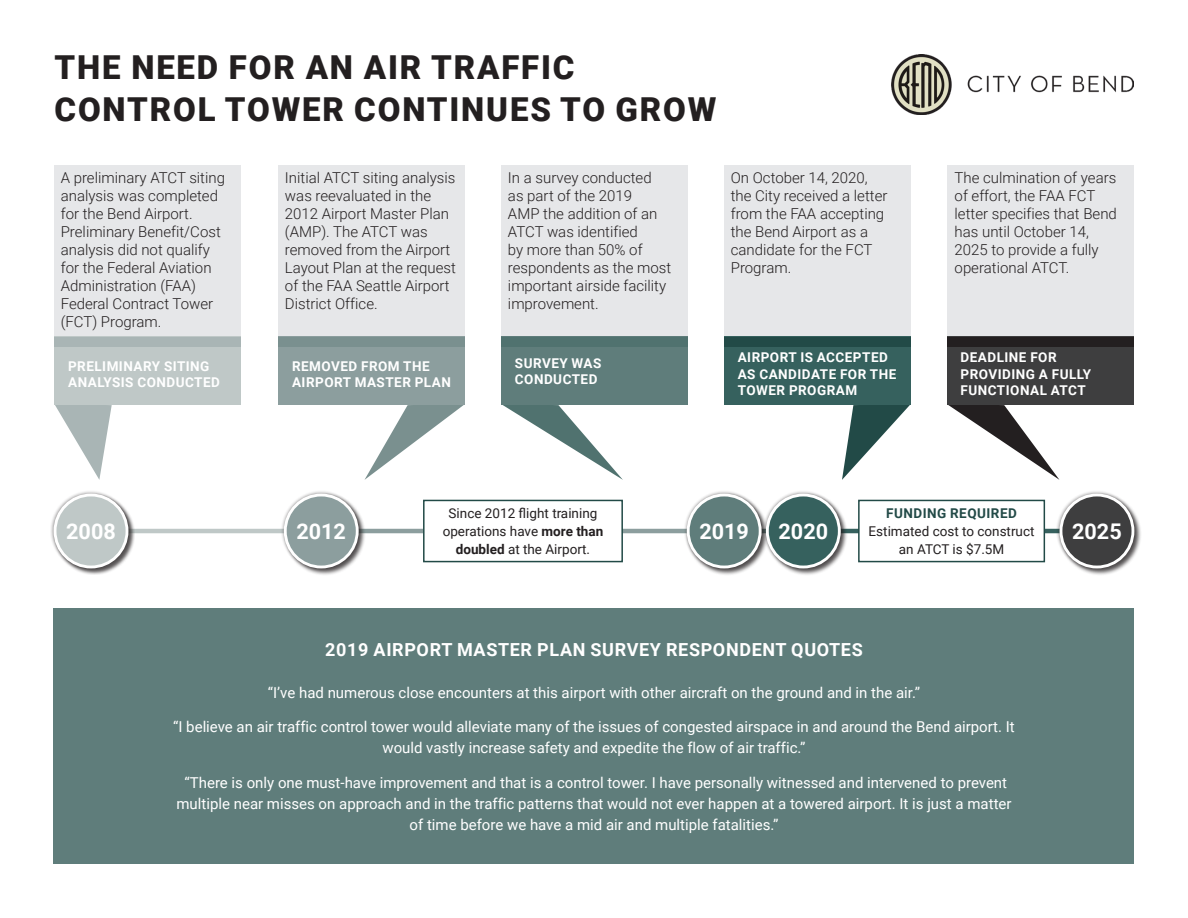
<style>
.page{position:relative;width:1188px;height:918px;background:#fff}
.page>*{position:absolute;margin:0;border:0;box-sizing:border-box;transform-origin:0 0}
.t1{font:900 33px/42px "Roboto";letter-spacing:.055em;color:#231f20}
.t2{font:700 21.6px "Roboto";color:#fff}
.Paragraph_Style_1{font:700 18px "Roboto";letter-spacing:.035em;color:#fff}
.Body{font:300 15px/18px "Roboto";color:#231f20}
.t3{font:15px/21px "Roboto";color:#fff;text-align:center}
.Paragraph_Style_1-2{font:700 13.5px/16.5px "Roboto";letter-spacing:.035em;color:#fff}
.t4{font:13.5px/18px "Roboto";color:#231f20;text-align:center}
.t5{font:700 13.5px "Roboto";letter-spacing:.035em;color:#224a47}
.s1{font-weight:700}
</style>
<div class="page">
<svg style="left:135px;top:529px;width:921px;height:4px"></svg>
<div style="left:50px;top:490px;width:82px;height:82px;background:#231f20;opacity:.5"></div>
<div style="left:53px;top:493px;width:82px;height:82px;background:#231f20;opacity:.75"></div>
<div style="left:55px;top:495px;width:72px;height:72px;background:#bfc8c7;border-radius:50%"></div>
<div style="left:54px;top:494px;width:74px;height:74px;border:3px solid #fff;border-radius:50%"></div>
<div style="left:281px;top:490px;width:81px;height:82px;background:#231f20;opacity:.5"></div>
<div style="left:283px;top:493px;width:83px;height:83px;background:#231f20;opacity:.75"></div>
<div style="left:285px;top:495px;width:72px;height:72px;background:#8c9e9e;border-radius:50%"></div>
<div style="left:284px;top:494px;width:75px;height:74px;border:3px solid #fff;border-radius:50%"></div>
<div style="left:684px;top:490px;width:81px;height:82px;background:#231f20;opacity:.5"></div>
<div style="left:686px;top:493px;width:83px;height:83px;background:#231f20;opacity:.75"></div>
<div style="left:688px;top:495px;width:72px;height:72px;background:#5f7d7b;border-radius:50%"></div>
<div style="left:687px;top:494px;width:75px;height:74px;border:3px solid #fff;border-radius:50%"></div>
<div style="left:763px;top:490px;width:81px;height:82px;background:#231f20;opacity:.5"></div>
<div style="left:765px;top:493px;width:83px;height:83px;background:#231f20;opacity:.75"></div>
<div style="left:767px;top:495px;width:72px;height:72px;background:#36615e;border-radius:50%"></div>
<div style="left:766px;top:494px;width:75px;height:74px;border:3px solid #fff;border-radius:50%"></div>
<div style="left:1056px;top:490px;width:82px;height:82px;background:#231f20;opacity:.5"></div>
<div style="left:1059px;top:493px;width:83px;height:83px;background:#231f20;opacity:.75"></div>
<div style="left:1061px;top:495px;width:72px;height:72px;background:#3e3e3f;border-radius:50%"></div>
<div style="left:1060px;top:494px;width:74px;height:74px;border:3px solid #fff;border-radius:50%"></div>
<div style="left:54px;top:165px;width:187px;height:240px;background:#e6e7e9"></div>
<svg style="left:55px;top:405px;width:57px;height:75px"></svg>
<div style="left:278px;top:165px;width:187px;height:240px;background:#e6e7e9"></div>
<svg style="left:365px;top:405px;width:99px;height:75px"></svg>
<div style="left:501px;top:165px;width:187px;height:240px;background:#e6e7e9"></div>
<svg style="left:503px;top:405px;width:120px;height:75px"></svg>
<div style="left:724px;top:165px;width:187px;height:240px;background:#e6e7e9"></div>
<svg style="left:842px;top:405px;width:68px;height:75px"></svg>
<div style="left:947px;top:165px;width:187px;height:240px;background:#e6e7e9"></div>
<svg style="left:948px;top:405px;width:111px;height:75px"></svg>
<div style="left:54px;top:337px;width:187px;height:68px;background:#bfc8c7"></div>
<div style="left:54px;top:337px;width:187px;height:10px;background:#a9b5b5"></div>
<div style="left:278px;top:337px;width:187px;height:68px;background:#8c9e9e"></div>
<div style="left:278px;top:337px;width:187px;height:10px;background:#7a908f"></div>
<div style="left:501px;top:337px;width:187px;height:68px;background:#5f7d7b"></div>
<div style="left:501px;top:337px;width:187px;height:10px;background:#50726f"></div>
<div style="left:724px;top:337px;width:187px;height:68px;background:#36615e"></div>
<div style="left:724px;top:337px;width:187px;height:10px;background:#224a47"></div>
<div style="left:947px;top:337px;width:187px;height:68px;background:#3e3e3f"></div>
<div style="left:947px;top:337px;width:187px;height:10px;background:#231f20"></div>
<div style="left:54px;top:608px;width:1080px;height:256px;background:#5f7d7b"></div>
<div style="left:424px;top:500px;width:198px;height:62px;background:#fff"></div>
<div style="left:423px;top:500px;width:200px;height:62px;border:2px solid #224a47"></div>
<div style="left:859px;top:500px;width:185px;height:62px;background:#fff"></div>
<div style="left:858px;top:500px;width:187px;height:62px;border:2px solid #224a47"></div>
<img style="left:892px;top:54px;width:241px;height:60px">
<p class="t1" style="left:55px;top:45px;width:663px">THE NEED FOR AN AIR TRAFFIC<br>CONTROL TOWER CONTINUES TO GROW</p>
<p class="Body" style="left:61px;top:168px;width:166px">A preliminary ATCT siting analysis was completed for the Bend Airport.<br>Preliminary Benefit/Cost analysis did not qualify for the Federal Aviation<br>Administration (FAA)<br>Federal Contract Tower (FCT) Program.</p>
<p class="Body" style="left:285px;top:168px;width:172px">Initial ATCT siting analysis was reevaluated in the<br>2012 Airport Master Plan (AMP). The ATCT was removed from the Airport<br>Layout Plan at the request of the FAA Seattle Airport<br>District Office.</p>
<p class="Body" style="left:508px;top:168px;width:165px">In a survey conducted<br>as part of the 2019<br>AMP the addition of an<br>ATCT was identified<br>by more than 50% of respondents as the most important airside facility improvement.</p>
<p class="Body" style="left:731px;top:168px;width:158px">On October 14, 2020, the City received a letter from the FAA accepting the Bend Airport as a candidate for the FCT<br>Program.</p>
<p class="Body" style="left:955px;top:168px;width:164px">The culmination of years of effort, the FAA FCT letter specifies that Bend has until October 14,<br>2025 to provide a fully operational ATCT.</p>
<p class="Paragraph_Style_1-2" style="left:68px;top:357px;width:153px">PRELIMINARY SITING<br>ANALYSIS CONDUCTED</p>
<p class="Paragraph_Style_1-2" style="left:292px;top:357px;width:160px">REMOVED FROM THE<br>AIRPORT MASTER PLAN</p>
<p class="Paragraph_Style_1-2" style="left:515px;top:354px;width:88px">SURVEY WAS<br>CONDUCTED</p>
<p class="Paragraph_Style_1-2" style="left:738px;top:349px;width:160px">AIRPORT IS ACCEPTED<br>AS CANDIDATE FOR THE<br>TOWER PROGRAM</p>
<p class="Paragraph_Style_1-2" style="left:961px;top:349px;width:132px">DEADLINE FOR<br>PROVIDING A FULLY<br>FUNCTIONAL ATCT</p>
<p class="t4" style="left:443px;top:504px;width:162px">Since 2012 flight training operations have <span class="s1">more than doubled</span> at the Airport.</p>
<p class="t5" style="left:886px;top:504px;width:132px">FUNDING REQUIRED</p>
<p class="t2" style="left:66px;top:516px;width:51px">2008</p>
<p class="t2" style="left:296px;top:516px;width:51px">2012</p>
<p class="t2" style="left:699px;top:516px;width:51px">2019</p>
<p class="t2" style="left:779px;top:516px;width:51px">2020</p>
<p class="t2" style="left:1072px;top:516px;width:51px">2025</p>
<p class="t4" style="left:869px;top:522px;width:167px">Estimated cost to construct an ATCT is $7.5M</p>
<p class="Paragraph_Style_1" style="left:325px;top:637px;width:539px">2019 AIRPORT MASTER PLAN SURVEY RESPONDENT QUOTES</p>
<p class="t3" style="left:268px;top:681px;width:654px">“I’ve had numerous close encounters at this airport with other aircraft on the ground and in the air.”</p>
<p class="t3" style="left:173px;top:716px;width:843px">“I believe an air traffic control tower would alleviate many of the issues of congested airspace in and around the Bend airport. It would vastly increase safety and expedite the flow of air traffic.”</p>
<p class="t3" style="left:176px;top:771px;width:837px">“There is only one must-have improvement and that is a control tower. I have personally witnessed and intervened to prevent multiple near misses on approach and in the traffic patterns that would not ever happen at a towered airport. It is just a matter of time before we have a mid air and multiple fatalities.”</p>
</div>
